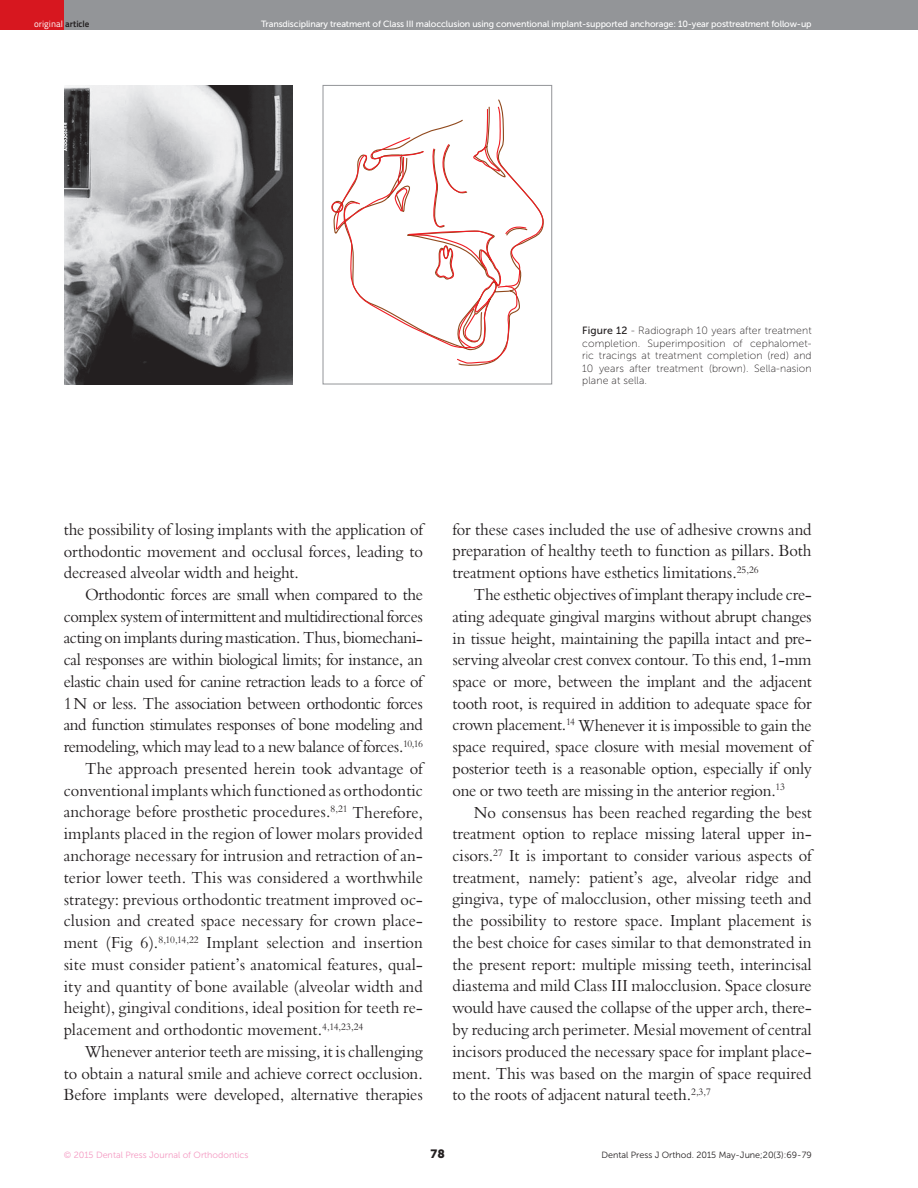
<style>
.page{position:relative;width:918px;height:1188px;background:#fff}
.page>*{position:absolute;margin:0;border:0;box-sizing:border-box;transform-origin:0 0}
.t1{font:16.5px/21.8px "Bergamo Std";letter-spacing:-.005em;color:#231f20;text-align:justify;scale:.95 1}
.t2{font:16.5px "Bergamo Std";letter-spacing:-.025em;color:#231f20;scale:.95 1}
.t3{font:12px "Museo Sans 900";color:#231f20}
.t4{font:10.5px/12.6px "Museo Sans 100";letter-spacing:.01em;color:#231f20;text-align:justify}
.t5{font:9px "Museo Sans 500";letter-spacing:-.015em;color:#fff}
.t6{font:9px "Museo Sans 300";color:#231f20}
.t7{font:9px "Museo Sans 300";color:#f499c2}
.t8{font:9px "Titillium Text 22 L";color:#fff}
.s1{font-weight:700;color:#231f20}
.s2{font-family:"Museo Sans 500"}
</style>
<div class="page">
<div style="left:0;top:0;width:918px;height:30px;background:#939598"></div>
<div style="left:0;top:0;width:64px;height:30px;background:#d7171f"></div>
<img style="left:64px;top:85px;width:229px;height:299px">
<div style="left:323px;top:85px;width:229px;height:299px;border:1px solid #939598"></div>
<svg style="left:331px;top:106px;width:213px;height:233px"></svg>
<svg style="left:397px;top:156px;width:5px;height:28px"></svg>
<svg style="left:435px;top:225px;width:92px;height:139px"></svg>
<p class="t8" style="left:34px;top:17px;width:57px">original <span class="s1">article</span></p>
<p class="t5" style="left:261px;top:19px;width:552px">Transdisciplinary treatment of Class III malocclusion using conventional implant-supported anchorage: 10-year posttreatment follow-up</p>
<p class="t4" style="left:582px;top:324px;width:231px"><span class="s2">Figure 12</span> - Radiograph 10 years after treatment completion. Superimposition of cephalomet&shy;ric tracings at treatment completion (red) and 10 years after treatment (brown). Sella-nasion plane at sella.</p>
<p class="t1" style="left:64px;top:518px;width:380px">the possibility of losing implants with the application of orthodontic movement and occlusal forces, leading to decreased alveolar width and height.</p>
<p class="t1" style="left:85px;top:584px;width:357px">Orthodontic forces are small when compared to the</p>
<p class="t2" style="left:64px;top:607px;width:379px">complex system of intermittent and multidirectional forces</p>
<p class="t1" style="left:64px;top:627px;width:379px">acting on implants during mastication. Thus, biomechani-</p>
<p class="t1" style="left:64px;top:649px;width:379px">cal responses are within biological limits; for instance, an</p>
<p class="t1" style="left:64px;top:671px;width:379px">elastic chain used for canine retraction leads to a force of</p>
<p class="t2" style="left:64px;top:694px;width:379px">1N or less. The association between orthodontic forces</p>
<p class="t2" style="left:64px;top:715px;width:379px">and function stimulates responses of bone modeling and</p>
<p class="t2" style="left:64px;top:737px;width:379px">remodeling, which may lead to a new balance of forces.<sup>10,16</sup></p>
<p class="t1" style="left:85px;top:758px;width:357px">The approach presented herein took advantage of</p>
<p class="t1" style="left:64px;top:779px;width:379px">conventional implants which functioned as orthodontic</p>
<p class="t1" style="left:64px;top:801px;width:379px">anchorage before prosthetic procedures.<sup>8,21</sup> Therefore,</p>
<p class="t1" style="left:64px;top:823px;width:379px">implants placed in the region of lower molars provided</p>
<p class="t1" style="left:64px;top:845px;width:379px">anchorage necessary for intrusion and retraction of an-</p>
<p class="t1" style="left:64px;top:866px;width:380px">terior lower teeth. This was considered a worthwhile</p>
<p class="t1" style="left:64px;top:888px;width:379px">strategy: previous orthodontic treatment improved oc-</p>
<p class="t1" style="left:64px;top:910px;width:379px">clusion and created space necessary for crown place-</p>
<p class="t1" style="left:64px;top:932px;width:379px">ment (Fig 6).<sup>8,10,14,22</sup> Implant selection and insertion</p>
<p class="t1" style="left:64px;top:953px;width:379px">site must consider patient’s anatomical features, qual-</p>
<p class="t1" style="left:64px;top:975px;width:379px">ity and quantity of bone available (alveolar width and</p>
<p class="t1" style="left:64px;top:997px;width:379px">height), gingival conditions, ideal position for teeth re-</p>
<p class="t1" style="left:64px;top:1019px;width:317px">placement and orthodontic movement.<sup>4,14,23,24</sup></p>
<p class="t1" style="left:85px;top:1040px;width:357px">Whenever anterior teeth are missing, it is challenging</p>
<p class="t1" style="left:64px;top:1062px;width:379px">to obtain a natural smile and achieve correct occlusion.</p>
<p class="t1" style="left:64px;top:1084px;width:379px">Before implants were developed, alternative therapies</p>
<p class="t1" style="left:453px;top:518px;width:379px">for these cases included the use of adhesive crowns and preparation of healthy teeth to function as pillars. Both treatment options have esthetics limitations.<sup>25,26</sup></p>
<p class="t1" style="left:453px;top:584px;width:380px;text-indent:21px">The esthetic objectives of implant therapy include cre&shy;ating adequate gingival margins without abrupt changes in tissue height, maintaining the papilla intact and pre&shy;serving alveolar crest convex contour. To this end, 1-mm space or more, between the implant and the adjacent tooth root, is required in addition to adequate space for crown placement.<sup>14</sup> Whenever it is impossible to gain the space required, space closure with mesial movement of posterior teeth is a reasonable option, especially if only one or two teeth are missing in the anterior region.<sup>13</sup></p>
<p class="t1" style="left:453px;top:801px;width:380px;text-indent:21px">No consensus has been reached regarding the best treatment option to replace missing lateral upper in&shy;cisors.<sup>27</sup> It is important to consider various aspects of treatment, namely: patient’s age, alveolar ridge and gingiva, type of malocclusion, other missing teeth and the possibility to restore space. Implant placement is the best choice for cases similar to that demonstrated in the present report: multiple missing teeth, interincisal diastema and mild Class III malocclusion. Space closure would have caused the collapse of the upper arch, there&shy;by reducing arch perimeter. Mesial movement of central incisors produced the necessary space for implant place&shy;ment. This was based on the margin of space required to the roots of adjacent natural teeth.<sup>2,3,7</sup></p>
<p class="t7" style="left:64px;top:1150px;width:186px">© 2015 Dental Press Journal of Orthodontics</p>
<p class="t3" style="left:431px;top:1147px;width:16px">78</p>
<p class="t6" style="left:602px;top:1150px;width:212px">Dental Press J Orthod. 2015 May-June;20(3):69-79</p>
</div>
